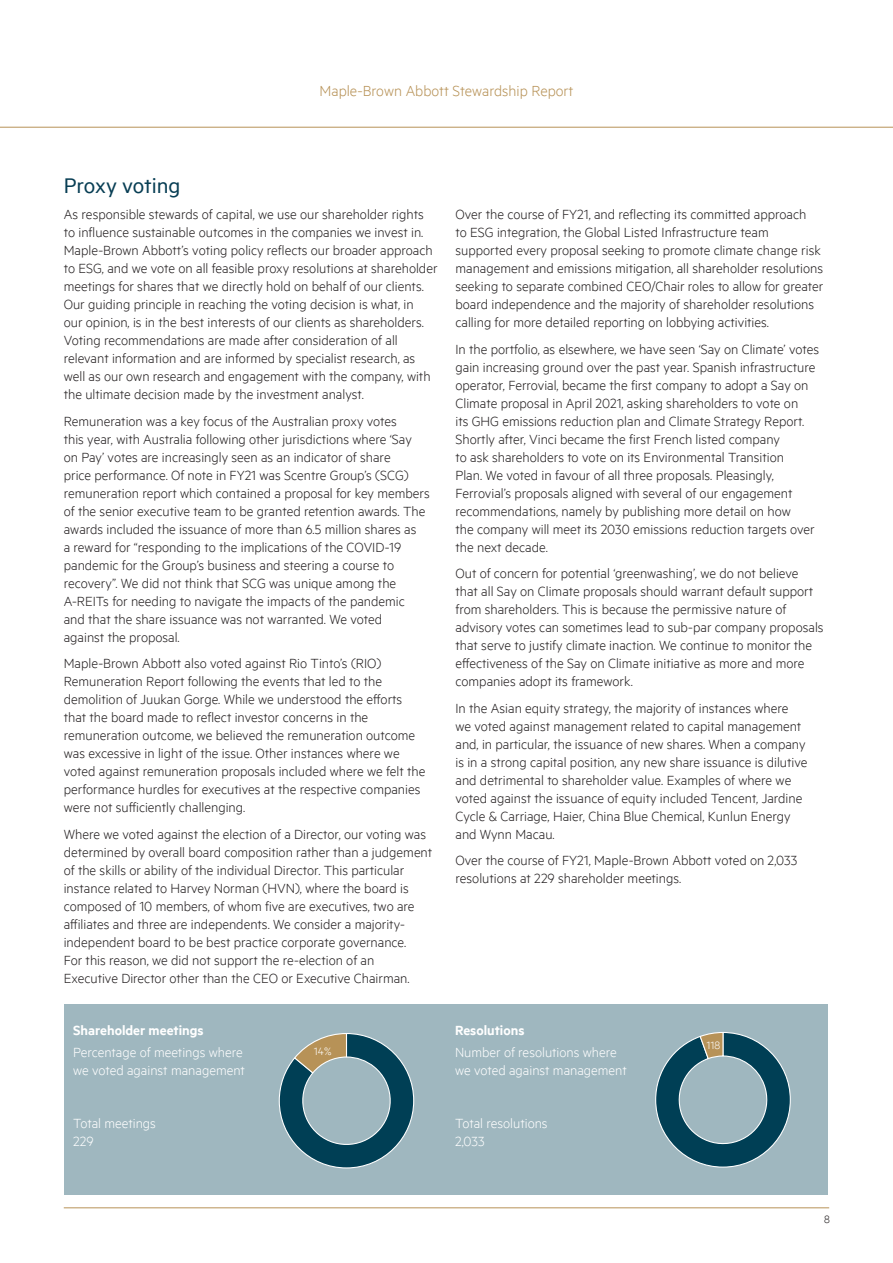
<style>
.page{position:relative;width:893px;height:1263px;background:#fff}
.page>*{position:absolute;margin:0;border:0;box-sizing:border-box;transform-origin:0 0}
.Subheading_1{font:24px "Metric";letter-spacing:-.005em;color:#083e54}
.t1{font:300 16.5px "Metric";color:#b79257}
.Normal_text{font:300 15px/18px "Metric";color:#231f20}
.Normal_text-2{font:300 15px/18px "Metric";color:#fff}
.Subheading_3{font:600 15px "Metric";color:#fff}
.t2{font:300 12px "Metric";color:#fff}
.t3{font:300 12px "Metric";color:#231f20}
</style>
<div class="page">
<hr style="left:64px;top:1207px;width:765px;height:1px;background:#b79257">
<hr style="left:0;top:127px;width:893px;height:1px;background:#b79257">
<div style="left:65px;top:1004px;width:383px;height:190px;background:#9fb7bf"></div>
<div style="left:446px;top:1004px;width:382px;height:190px;background:#9fb7bf"></div>
<svg style="left:278px;top:1033px;width:137px;height:136px"></svg>
<svg style="left:655px;top:1032px;width:136px;height:136px"></svg>
<p class="t1" style="left:320px;top:81px;width:255px">Maple-Brown Abbott Stewardship Report</p>
<p class="Subheading_1" style="left:64px;top:171px;width:118px">Proxy voting</p>
<p class="Normal_text" style="left:64px;top:205px;width:375px">As responsible stewards of capital, we use our shareholder rights to influence sustainable outcomes in the companies we invest in.<br>Maple-Brown Abbott’s voting policy reflects our broader approach to ESG, and we vote on all feasible proxy resolutions at shareholder meetings for shares that we directly hold on behalf of our clients.<br>Our guiding principle in reaching the voting decision is what, in<br>our opinion, is in the best interests of our clients as shareholders.<br>Voting recommendations are made after consideration of all relevant information and are informed by specialist research, as well as our own research and engagement with the company, with the ultimate decision made by the investment analyst.</p>
<p class="Normal_text" style="left:64px;top:411px;width:367px">Remuneration was a key focus of the Australian proxy votes<br>this year, with Australia following other jurisdictions where ‘Say on Pay’ votes are increasingly seen as an indicator of share<br>price performance. Of note in FY21 was Scentre Group’s (SCG) remuneration report which contained a proposal for key members of the senior executive team to be granted retention awards. The awards included the issuance of more than 6.5 million shares as<br>a reward for “responding to the implications of the COVID-19 pandemic for the Group’s business and steering a course to recovery”. We did not think that SCG was unique among the A-REITs for needing to navigate the impacts of the pandemic and that the share issuance was not warranted. We voted<br>against the proposal.</p>
<p class="Normal_text" style="left:64px;top:654px;width:363px">Maple-Brown Abbott also voted against Rio Tinto’s (RIO)<br>Remuneration Report following the events that led to the demolition of Juukan Gorge. While we understood the efforts that the board made to reflect investor concerns in the remuneration outcome, we believed the remuneration outcome was excessive in light of the issue. Other instances where we voted against remuneration proposals included where we felt the performance hurdles for executives at the respective companies were not sufficiently challenging.</p>
<p class="Normal_text" style="left:64px;top:824px;width:370px">Where we voted against the election of a Director, our voting was determined by overall board composition rather than a judgement of the skills or ability of the individual Director. This particular instance related to Harvey Norman (HVN), where the board is composed of 10 members, of whom five are executives, two are affiliates and three are independents. We consider a majority&shy;independent board to be best practice corporate governance.<br>For this reason, we did not support the re-election of an Executive Director other than the CEO or Executive Chairman.</p>
<p class="Subheading_3" style="left:73px;top:1021px;width:132px">Shareholder meetings</p>
<p class="Normal_text-2" style="left:73px;top:1043px;width:173px">Percentage of meetings where we voted against management</p>
<p class="Normal_text-2" style="left:73px;top:1114px;width:84px">Total meetings<br>229</p>
<p class="t2" style="left:314px;top:1044px;width:19px">14%</p>
<p class="Normal_text" style="left:455px;top:205px;width:369px">Over the course of FY21, and reflecting its committed approach<br>to ESG integration, the Global Listed Infrastructure team supported every proposal seeking to promote climate change risk management and emissions mitigation, all shareholder resolutions seeking to separate combined CEO/Chair roles to allow for greater board independence and the majority of shareholder resolutions calling for more detailed reporting on lobbying activities.</p>
<p class="Normal_text" style="left:455px;top:339px;width:365px">In the portfolio, as elsewhere, we have seen ‘Say on Climate’ votes gain increasing ground over the past year. Spanish infrastructure operator, Ferrovial, became the first company to adopt a Say on Climate proposal in April 2021, asking shareholders to vote on<br>its GHG emissions reduction plan and Climate Strategy Report.<br>Shortly after, Vinci became the first French listed company<br>to ask shareholders to vote on its Environmental Transition<br>Plan. We voted in favour of all three proposals. Pleasingly, Ferrovial’s proposals aligned with several of our engagement recommendations, namely by publishing more detail on how<br>the company will meet its 2030 emissions reduction targets over the next decade.</p>
<p class="Normal_text" style="left:455px;top:564px;width:370px">Out of concern for potential ‘greenwashing’, we do not believe that all Say on Climate proposals should warrant default support from shareholders. This is because the permissive nature of advisory votes can sometimes lead to sub-par company proposals that serve to justify climate inaction. We continue to monitor the effectiveness of the Say on Climate initiative as more and more companies adopt its framework.</p>
<p class="Normal_text" style="left:455px;top:698px;width:353px">In the Asian equity strategy, the majority of instances where we voted against management related to capital management and, in particular, the issuance of new shares. When a company is in a strong capital position, any new share issuance is dilutive and detrimental to shareholder value. Examples of where we voted against the issuance of equity included Tencent, Jardine Cycle &amp; Carriage, Haier, China Blue Chemical, Kunlun Energy and Wynn Macau.</p>
<p class="Normal_text" style="left:455px;top:851px;width:343px">Over the course of FY21, Maple-Brown Abbott voted on 2,033 resolutions at 229 shareholder meetings.</p>
<p class="Subheading_3" style="left:455px;top:1021px;width:71px">Resolutions</p>
<p class="Normal_text-2" style="left:455px;top:1043px;width:173px">Number of resolutions where we voted against management</p>
<p class="Normal_text-2" style="left:455px;top:1114px;width:94px">Total resolutions<br>2,033</p>
<p class="t2" style="left:706px;top:1038px;width:15px">118</p>
<p class="t3" style="left:824px;top:1212px;width:7px">8</p>
</div>
